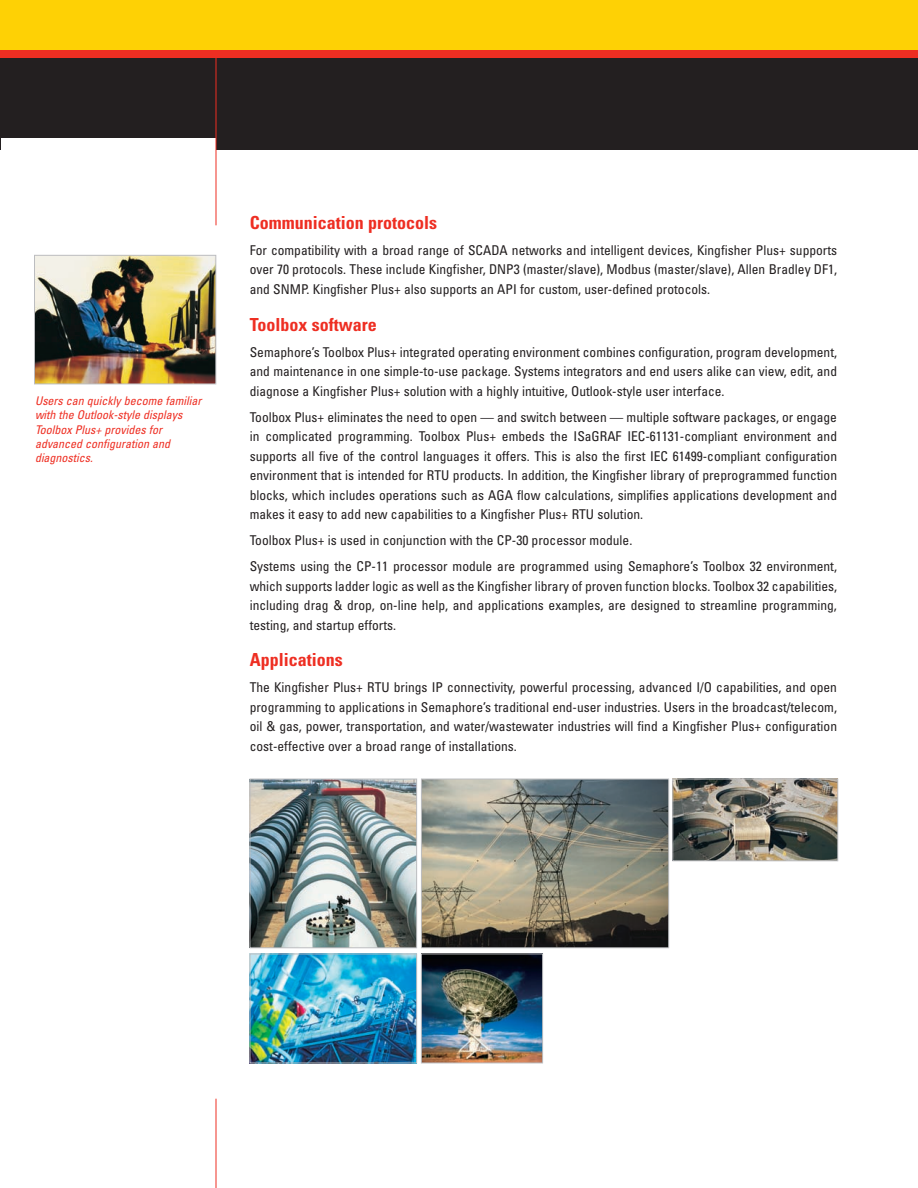
<style>
.page{position:relative;width:918px;height:1188px;background:#fff}
.page>*{position:absolute;margin:0;border:0;box-sizing:border-box;transform-origin:0 0}
.t1{font:700 condensed 18px "Univers";color:#ee2e22}
.t2{font:condensed 13.5px/19.5px "Univers";color:#231f20;text-align:justify}
.t3{font:italic condensed 12px/14.4px "Univers";color:#ee2e22}
</style>
<div class="page">
<div style="left:0;top:0;width:918px;height:69px;background:#fed105"></div>
<div style="left:216px;top:70px;width:702px;height:80px;background:#231f20"></div>
<div style="left:0;top:57px;width:918px;height:80px;background:#231f20"></div>
<hr style="left:0;top:57px;width:1px;height:93px;background:#231f20">
<hr style="left:216px;top:53px;width:1px;height:172px;background:#ee2e22">
<div style="left:0;top:50px;width:918px;height:8px;background:#ee2e22"></div>
<hr style="left:216px;top:1099px;width:1px;height:89px;background:#ee2e22">
<img style="left:36px;top:257px;width:178px;height:125px">
<div style="left:34px;top:255px;width:182px;height:129px;border:1px solid #bcbdc0"></div>
<img style="left:252px;top:956px;width:163px;height:105px">
<div style="left:250px;top:954px;width:167px;height:109px;border:1px solid #bcbdc0"></div>
<img style="left:252px;top:781px;width:163px;height:165px">
<div style="left:250px;top:779px;width:167px;height:169px;border:1px solid #bcbdc0"></div>
<img style="left:675px;top:781px;width:161px;height:78px">
<div style="left:673px;top:779px;width:165px;height:82px;border:1px solid #bcbdc0"></div>
<img style="left:423px;top:781px;width:244px;height:165px">
<div style="left:421px;top:779px;width:248px;height:169px;border:1px solid #bcbdc0"></div>
<img style="left:423px;top:956px;width:118px;height:105px">
<div style="left:421px;top:954px;width:122px;height:109px;border:1px solid #bcbdc0"></div>
<p class="t3" style="left:35px;top:394px;width:168px">Users can quickly become familiar with the Outlook-style displays<br>Toolbox Plus+ provides for advanced configuration and diagnostics.</p>
<h1 class="t1" style="left:250px;top:216px;width:189px">Communication protocols</h1>
<p class="t2" style="left:250px;top:242px;width:589px">For compatibility with a broad range of SCADA networks and intelligent devices, Kingfisher Plus+ supports over 70 protocols. These include Kingfisher, DNP3 (master/slave), Modbus (master/slave), Allen Bradley DF1, and SNMP. Kingfisher Plus+ also supports an API for custom, user-defined protocols.</p>
<h1 class="t1" style="left:250px;top:318px;width:129px">Toolbox software</h1>
<p class="t2" style="left:250px;top:343px;width:589px">Semaphore’s Toolbox Plus+ integrated operating environment combines configuration, program development, and maintenance in one simple-to-use package. Systems integrators and end users alike can view, edit, and diagnose a Kingfisher Plus+ solution with a highly intuitive, Outlook-style user interface.</p>
<p class="t2" style="left:250px;top:408px;width:589px">Toolbox Plus+ eliminates the need to open — and switch between — multiple software packages, or engage in complicated programming. Toolbox Plus+ embeds the ISaGRAF IEC-61131-compliant environment and supports all five of the control languages it offers. This is also the first IEC 61499-compliant configuration environment that is intended for RTU products. In addition, the Kingfisher library of preprogrammed function blocks, which includes operations such as AGA flow calculations, simplifies applications development and makes it easy to add new capabilities to a Kingfisher Plus+ RTU solution.</p>
<p class="t2" style="left:250px;top:528px;width:589px;line-height:26px">Toolbox Plus+ is used in conjunction with the CP-30 processor module.<br>Systems using the CP-11 processor module are programmed using Semaphore’s Toolbox 32 environment,</p>
<p class="t2" style="left:250px;top:577px;width:589px">which supports ladder logic as well as the Kingfisher library of proven function blocks. Toolbox 32 capabilities, including drag &amp; drop, on-line help, and applications examples, are designed to streamline programming, testing, and startup efforts.</p>
<h1 class="t1" style="left:250px;top:653px;width:95px">Applications</h1>
<p class="t2" style="left:250px;top:679px;width:589px">The Kingfisher Plus+ RTU brings IP connectivity, powerful processing, advanced I/O capabilities, and open programming to applications in Semaphore’s traditional end-user industries. Users in the broadcast/telecom, oil &amp; gas, power, transportation, and water/wastewater industries will find a Kingfisher Plus+ configuration cost-effective over a broad range of installations.</p>
</div>
